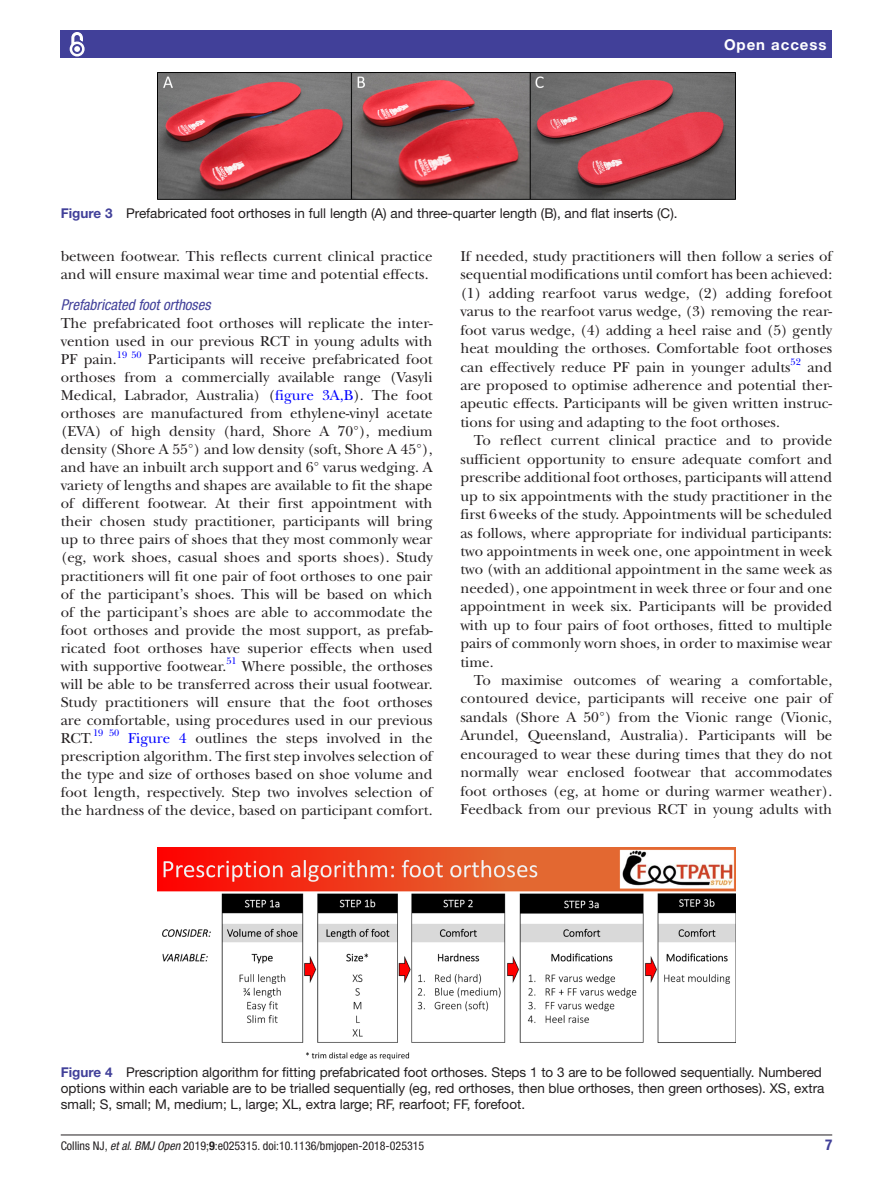
<style>
.page{position:relative;width:893px;height:1191px;background:#fff}
.page>*{position:absolute;margin:0;border:0;box-sizing:border-box;transform-origin:0 0}
.t1{font:15px/18px "New Baskerville";color:#231f20;text-align:justify}
.t2{font:italic condensed 15px "Helvetica Neue LT Std";color:#414099}
.t3{font:700 15px "Helvetica Neue LT Std";letter-spacing:.065em;color:#fff}
.t4{font:700 condensed 15px "Helvetica Neue LT Std";color:#414099}
.t5{font:13.5px/16.2px "Helvetica Neue LT Std";color:#231f20}
.t6{font:condensed 12px "Helvetica Neue LT Std";color:#231f20}
.t7{font:9.9px "New Baskerville";color:#00f}
.s1{font-weight:700;color:#414099}
.s2{color:#00f}
.s3{font-style:italic}
.s4{font-weight:700}
</style>
<div class="page">
<hr style="left:61px;top:1134px;width:771px;height:1px;background:#231f20">
<div style="left:61px;top:31px;width:771px;height:27px;background:#414099"></div>
<svg style="left:69px;top:32px;width:16px;height:25px"></svg>
<img style="left:157px;top:73px;width:579px;height:127px">
<img style="left:157px;top:847px;width:579px;height:212px">
<p class="t3" style="left:724px;top:35px;width:104px">Open access</p>
<p class="t5" style="left:61px;top:204px;width:618px"><span class="s1">Figure 3</span> Prefabricated foot orthoses in full length (A) and three-quarter length (B), and flat inserts (C).</p>
<p class="t1" style="left:61px;top:247px;width:373px">between footwear. This reflects current clinical practice and will ensure maximal wear time and potential effects.</p>
<p class="t2" style="left:61px;top:296px;width:151px">Prefabricated foot orthoses</p>
<p class="t1" style="left:61px;top:315px;width:373px">The prefabricated foot orthoses will replicate the inter&shy;vention used in our previous RCT in young adults with PF pain.</p>
<p class="t7" style="left:117px;top:349px;width:26px">19 50</p>
<p class="t1" style="left:61px;top:351px;width:373px;text-indent:87px">Participants will receive prefabricated foot orthoses from a commercially available range (Vasyli Medical, Labrador, Australia) (<span class="s2">figure 3A,B</span>). The foot orthoses are manufactured from ethylene-vinyl acetate (EVA) of high density (hard, Shore A 70°), medium density (Shore A 55°) and low density (soft, Shore A 45°), and have an inbuilt arch support and 6° varus wedging. A variety of lengths and shapes are available to fit the shape of different footwear. At their first appointment with their chosen study practitioner, participants will bring up to three pairs of shoes that they most commonly wear (eg, work shoes, casual shoes and sports shoes). Study practitioners will fit one pair of foot orthoses to one pair of the participant’s shoes. This will be based on which of the participant’s shoes are able to accommodate the foot orthoses and provide the most support, as prefab&shy;ricated foot orthoses have superior effects when used with supportive footwear.</p>
<p class="t7" style="left:226px;top:655px;width:12px">51</p>
<p class="t1" style="left:61px;top:657px;width:373px;text-indent:181px">Where possible, the orthoses will be able to be transferred across their usual footwear.<br>Study practitioners will ensure that the foot orthoses are comfortable, using procedures used in our previous RCT.</p>
<p class="t7" style="left:93px;top:727px;width:28px">19 50</p>
<p class="t1" style="left:61px;top:729px;width:373px;text-indent:67px"><span class="s2">Figure 4</span> outlines the steps involved in the prescription algorithm. The first step involves selection of the type and size of orthoses based on shoe volume and foot length, respectively. Step two involves selection of the hardness of the device, based on participant comfort.</p>
<p class="t1" style="left:460px;top:247px;width:373px;line-height:18.5px">If needed, study practitioners will then follow a series of sequential modifications until comfort has been achieved: (1) adding rearfoot varus wedge, (2) adding forefoot varus to the rearfoot varus wedge, (3) removing the rear&shy;foot varus wedge, (4) adding a heel raise and (5) gently heat moulding the orthoses. Comfortable foot orthoses can effectively reduce PF pain in younger adults</p>
<p class="t7" style="left:790px;top:356px;width:12px">52</p>
<p class="t1" style="left:460px;top:357px;width:373px;line-height:18.5px;text-indent:347px">and are proposed to optimise adherence and potential ther&shy;apeutic effects. Participants will be given written instruc&shy;tions for using and adapting to the foot orthoses.</p>
<p class="t1" style="left:460px;top:431px;width:373px;line-height:18.5px;text-indent:14px">To reflect current clinical practice and to provide sufficient opportunity to ensure adequate comfort and prescribe additional foot orthoses, participants will attend up to six appointments with the study practitioner in the first 6weeks of the study. Appointments will be scheduled as follows, where appropriate for individual participants: two appointments in week one, one appointment in week two (with an additional appointment in the same week as needed), one appointment in week three or four and one appointment in week six. Participants will be provided with up to four pairs of foot orthoses, fitted to multiple pairs of commonly worn shoes, in order to maximise wear time.</p>
<p class="t1" style="left:460px;top:671px;width:373px;line-height:18.5px;text-indent:14px">To maximise outcomes of wearing a comfortable, contoured device, participants will receive one pair of sandals (Shore A 50°) from the Vionic range (Vionic, Arundel, Queensland, Australia). Participants will be encouraged to wear these during times that they do not normally wear enclosed footwear that accommodates foot orthoses (eg, at home or during warmer weather).<br>Feedback from our previous RCT in young adults with</p>
<p class="t5" style="left:61px;top:1063px;width:765px"><span class="s1">Figure 4</span> Prescription algorithm for fitting prefabricated foot orthoses. Steps 1 to 3 are to be followed sequentially. Numbered options within each variable are to be trialled sequentially (eg, red orthoses, then blue orthoses, then green orthoses). XS, extra small; S, small; M, medium; L, large; XL, extra large; RF, rearfoot; FF, forefoot.</p>
<p class="t6" style="left:61px;top:1138px;width:365px">Collins NJ, <span class="s3">et al</span>. <span class="s3">BMJ Open</span> 2019;<span class="s4">9</span>:e025315. doi:10.1136/bmjopen-2018-025315</p>
<p class="t4" style="left:825px;top:1135px;width:9px">7</p>
</div>
